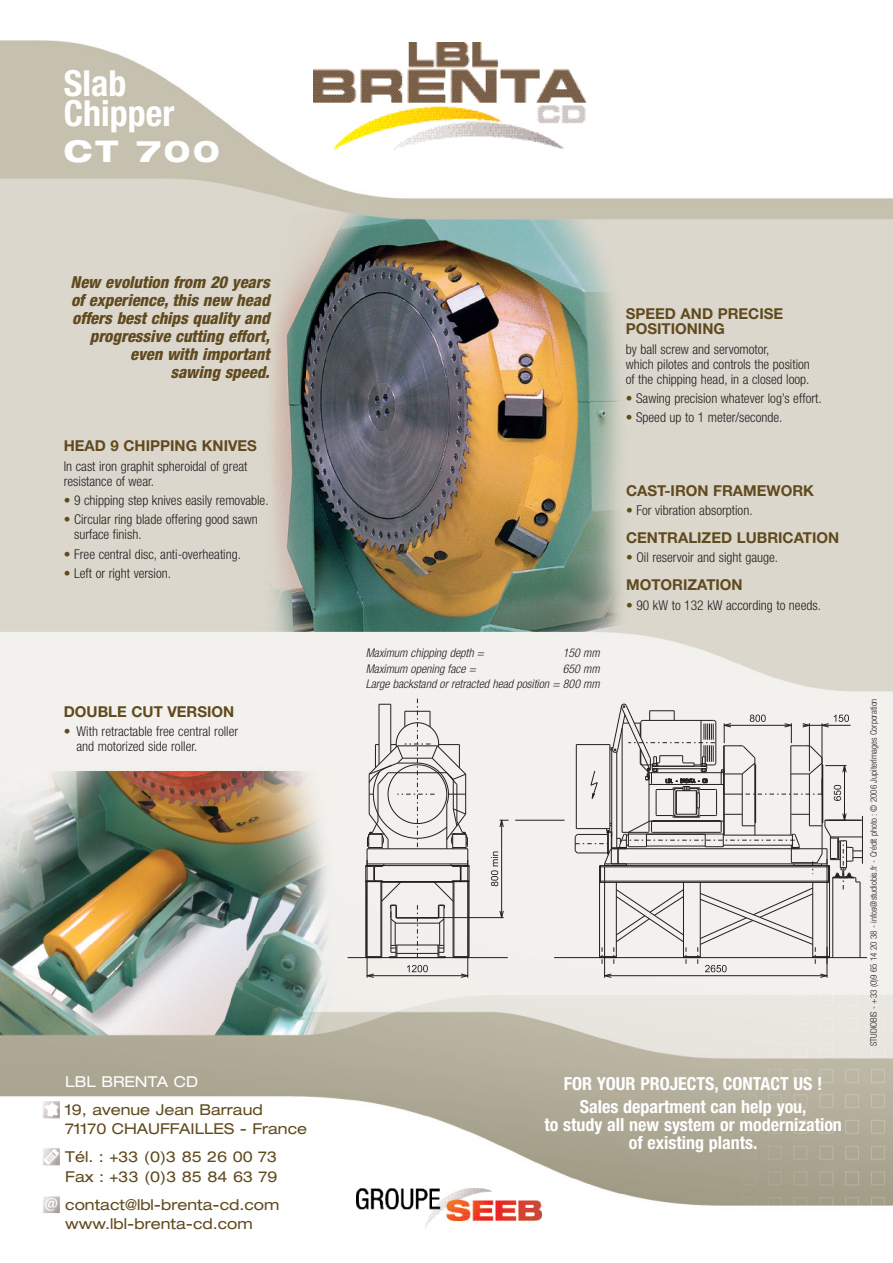
<style>
.page{position:relative;width:893px;height:1263px;background:#fff}
.page>*{position:absolute;margin:0;border:0;box-sizing:border-box;transform-origin:0 0}
.t1{font:700 condensed 36px/30px "Helvetica Neue";color:#fff}
.t2{font:800 expanded 30px "Helvetica Neue";color:#fff}
.t3{font:700 condensed 18px/22.2px "Helvetica Neue";color:#fff;text-align:center}
.t4{font:italic 800 condensed 16.5px/18px "Helvetica Neue";color:#604a1e;text-align:right}
.t5{font:expanded 15px/19.5px "Helvetica Neue";color:#604a1e}
.t6{font:700 15px/15px "Helvetica Neue";color:#604a1e}
.t7{font:expanded 15px "Helvetica Neue";color:#fff}
.t8{font:300 condensed 13.5px/15px "Helvetica Neue";color:#231f20}
.t9{font:italic 300 condensed 12px/15.6px "Helvetica Neue";color:#231f20;text-align:right}
.t10{font:300 condensed 9px "Helvetica Neue";color:#231f20}
.s1{color:#604a1e}
</style>
<div class="page">
<img style="left:0;top:40px;width:893px;height:1179px">
<img style="left:43px;top:1100px;width:17px;height:15px">
<img style="left:43px;top:1115px;width:17px;height:5px">
<img style="left:43px;top:1146px;width:17px;height:20px">
<img style="left:43px;top:1195px;width:17px;height:3px">
<img style="left:43px;top:1198px;width:17px;height:17px">
<img style="left:314px;top:43px;width:273px;height:106px">
<hr style="left:501px;top:820px;width:1px;height:98px;background:#231f20">
<hr style="left:420px;top:917px;width:84px;height:1px;background:#231f20">
<svg style="left:500px;top:910px;width:4px;height:9px"></svg>
<svg style="left:500px;top:819px;width:9px;height:8px"></svg>
<hr style="left:347px;top:957px;width:161px;height:1px;background:#231f20">
<hr style="left:515px;top:820px;width:49px;height:1px;background:#231f20">
<hr style="left:862px;top:816px;width:1px;height:48px;background:#231f20">
<hr style="left:554px;top:957px;width:313px;height:1px;background:#231f20">
<svg style="left:366px;top:698px;width:104px;height:260px;background:#d6d5d2"></svg>
<hr style="left:367px;top:975px;width:101px;height:1px;background:#231f20">
<hr style="left:467px;top:860px;width:1px;height:118px;background:#231f20">
<hr style="left:367px;top:860px;width:1px;height:118px;background:#231f20">
<svg style="left:461px;top:974px;width:8px;height:4px"></svg>
<svg style="left:366px;top:974px;width:8px;height:4px"></svg>
<svg style="left:491px;top:851px;width:7px;height:35px"></svg>
<svg style="left:575px;top:704px;width:287px;height:274px;background:#dad9d5"></svg>
<svg style="left:407px;top:965px;width:21px;height:7px"></svg>
<img style="left:356px;top:1188px;width:185px;height:36px">
<h1 class="t1" style="left:64px;top:71px;width:112px">Slab<br>Chipper</h1>
<h2 class="t2" style="left:64px;top:139px;width:158px">CT 700</h2>
<p class="t4" style="left:71px;top:275px;width:201px">New evolution from 20 years of experience, this new head offers best chips quality and progressive cutting effort, even with important<br>sawing speed.</p>
<p class="t6" style="left:64px;top:440px;width:195px">HEAD 9 CHIPPING KNIVES</p>
<p class="t8" style="left:64px;top:460px;width:185px">In cast iron graphit spheroidal of great resistance of wear.</p>
<p class="t8" style="left:64px;top:494px;width:206px"><span class="s1">•</span> 9 chipping step knives easily removable.</p>
<p class="t8" style="left:74px;top:513px;width:185px;text-indent:-10px"><span class="s1">•</span> Circular ring blade offering good sawn surface finish.</p>
<p class="t8" style="left:64px;top:547px;width:179px"><span class="s1">•</span> Free central disc, anti-overheating.</p>
<p class="t8" style="left:64px;top:567px;width:109px"><span class="s1">•</span> Left or right version.</p>
<p class="t6" style="left:64px;top:706px;width:172px">DOUBLE CUT VERSION</p>
<p class="t8" style="left:77px;top:725px;width:163px;text-indent:-13px"><span class="s1">•</span> With retractable free central roller and motorized side roller.</p>
<p class="t7" style="left:65px;top:1076px;width:134px">LBL BRENTA CD</p>
<p class="t5" style="left:65px;top:1101px;width:243px">19, avenue Jean Barraud<br>71170 CHAUFFAILLES - France</p>
<p class="t5" style="left:65px;top:1149px;width:214px">Tél. : +33 (0)3 85 26 00 73<br>Fax : +33 (0)3 85 84 63 79</p>
<p class="t5" style="left:65px;top:1196px;width:216px">contact@lbl-brenta-cd.com www.lbl-brenta-cd.com</p>
<p class="t6" style="left:626px;top:308px;width:159px">SPEED AND PRECISE<br>POSITIONING</p>
<p class="t8" style="left:626px;top:342px;width:186px">by ball screw and servomotor,<br>which pilotes and controls the position of the chipping head, in a closed loop.</p>
<p class="t8" style="left:626px;top:392px;width:197px"><span class="s1">•</span> Sawing precision whatever log’s effort.</p>
<p class="t8" style="left:626px;top:411px;width:158px"><span class="s1">•</span> Speed up to 1 meter/seconde.</p>
<p class="t9" style="left:366px;top:646px;width:120px">Maximum chipping depth =</p>
<p class="t9" style="left:563px;top:646px;width:38px">150 mm</p>
<p class="t9" style="left:366px;top:662px;width:112px">Maximum opening face =</p>
<p class="t9" style="left:366px;top:662px;width:236px">650 mm<br>Large backstand or retracted head position = 800 mm</p>
<p class="t6" style="left:626px;top:485px;width:189px">CAST-IRON FRAMEWORK</p>
<p class="t8" style="left:626px;top:504px;width:128px"><span class="s1">•</span> For vibration absorption.</p>
<p class="t6" style="left:626px;top:532px;width:215px">CENTRALIZED LUBRICATION</p>
<p class="t8" style="left:626px;top:551px;width:153px"><span class="s1">•</span> Oil reservoir and sight gauge.</p>
<p class="t6" style="left:626px;top:579px;width:118px">MOTORIZATION</p>
<p class="t8" style="left:626px;top:598px;width:196px"><span class="s1">•</span> 90 kW to 132 kW according to needs.</p>
<h3 class="t3" style="left:564px;top:1074px;width:260px">FOR YOUR PROJECTS, CONTACT US !<br>Sales department can help you,</h3>
<h3 class="t3" style="left:544px;top:1117px;width:299px;line-height:18px">to study all new system or modernization of existing plants.</h3>
<p class="t10" style="left:870px;top:1046px;width:349px;rotate:-90deg">STUDIOBIS - +33 (0)9 65 14 20 38 - infos@studiobis.fr - Crédit photo : © 2006 JupiterImages Corporation</p>
</div>
